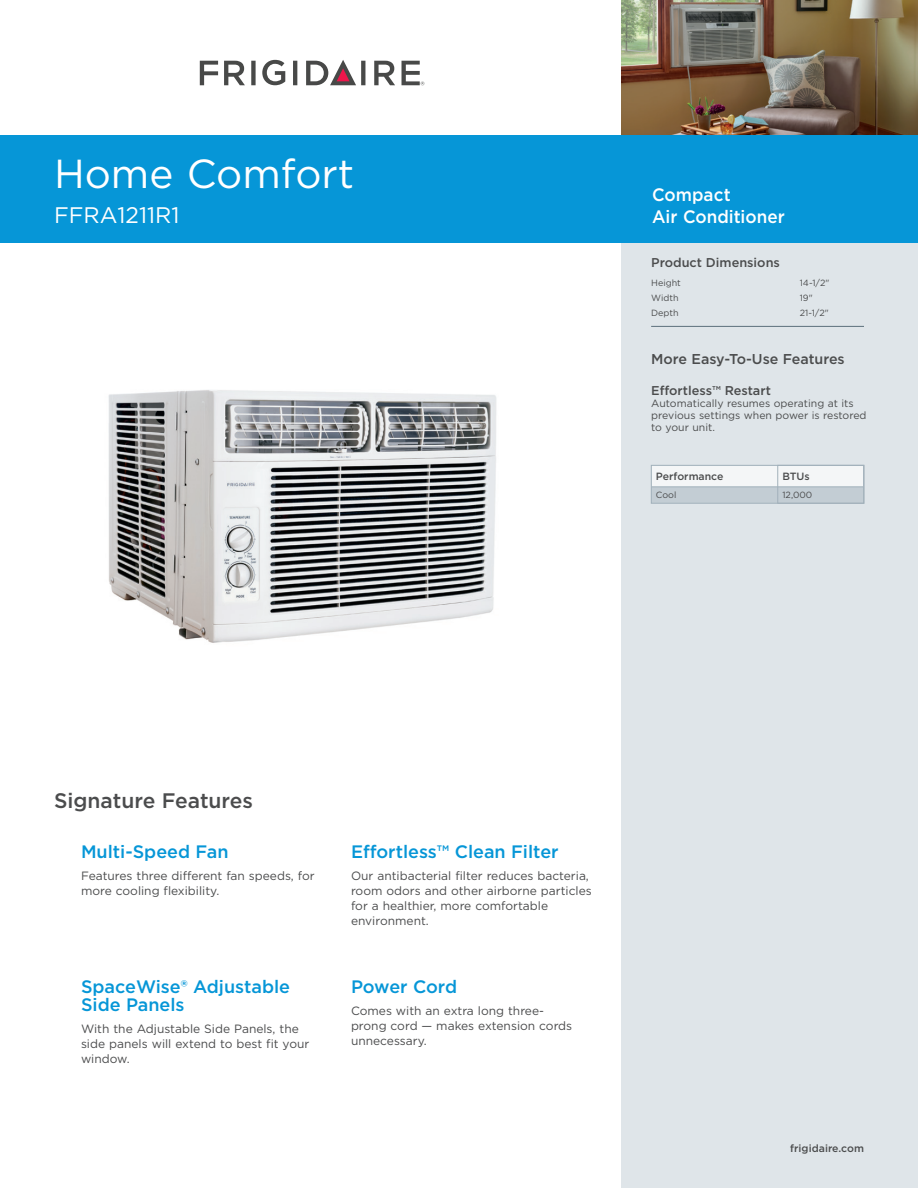
<style>
.page{position:relative;width:918px;height:1188px;background:#fff}
.page>*{position:absolute;margin:0;border:0;box-sizing:border-box;transform-origin:0 0}
.t1{font:40.5px "Gotham";color:#fff}
.t2{font:22.5px "Gotham";color:#fff}
.t3{font:500 21px "Gotham";color:#4b4c4d}
.t4{font:500 18px/18px "Gotham";color:#0696d7}
.t5{font:500 18px/22.5px "Gotham";color:#fff;scale:.95 1}
.t6{font:500 14.25px "Gotham";color:#4b4c4d}
.t7{font:500 12.75px "Gotham";color:#4b4c4d}
.t8{font:12px/15px "Gotham";color:#4b4c4d}
.t9{font:10.5px/12px "Gotham";color:#4b4c4d}
.t10{font:500 10.5px "Gotham";color:#4b4c4d}
.t11{font:9px "Gotham";color:#4b4c4d}
</style>
<div class="page">
<div style="left:621px;top:0;width:297px;height:1188px;background:#dfe5e9"></div>
<hr style="left:651px;top:326px;width:213px;height:1px;background:#5b6f7b">
<img style="left:621px;top:0;width:297px;height:135px">
<div style="left:0;top:135px;width:918px;height:108px;background:#0696d7"></div>
<svg style="left:262px;top:60px;width:23px;height:25px"></svg>
<svg style="left:200px;top:61px;width:18px;height:24px"></svg>
<svg style="left:224px;top:61px;width:21px;height:24px"></svg>
<svg style="left:251px;top:61px;width:5px;height:24px"></svg>
<svg style="left:293px;top:61px;width:4px;height:24px"></svg>
<svg style="left:374px;top:61px;width:21px;height:24px"></svg>
<svg style="left:306px;top:60px;width:59px;height:25px"></svg>
<svg style="left:402px;top:61px;width:22px;height:24px"></svg>
<div style="left:651px;top:465px;width:213px;height:38px;background:#c3cdd4"></div>
<div style="left:651px;top:465px;width:212px;height:22px;background:#f4f6f7"></div>
<hr style="left:651px;top:487px;width:212px;height:1px;background:#a2b1bb">
<div style="left:651px;top:465px;width:213px;height:38px;border:1px solid #a2b1bb"></div>
<div style="left:778px;top:465px;width:86px;height:38px;border:1px solid #a2b1bb"></div>
<img style="left:108px;top:390px;width:389px;height:253px">
<h1 class="t1" style="left:54px;top:147px;width:302px">Home Comfort</h1>
<h2 class="t2" style="left:54px;top:201px;width:127px">FFRA1211R1</h2>
<h3 class="t5" style="left:652px;top:183px;width:141px">Compact<br>Air Conditioner</h3>
<p class="t7" style="left:651px;top:254px;width:130px">Product Dimensions</p>
<p class="t11" style="left:651px;top:277px;width:31px">Height</p>
<p class="t11" style="left:800px;top:277px;width:31px">14-1/2"</p>
<p class="t11" style="left:651px;top:292px;width:29px">Width</p>
<p class="t11" style="left:800px;top:292px;width:15px">19"</p>
<p class="t11" style="left:651px;top:307px;width:29px">Depth</p>
<p class="t11" style="left:800px;top:307px;width:30px">21-1/2"</p>
<p class="t6" style="left:651px;top:349px;width:195px">More Easy-To-Use Features</p>
<p class="t7" style="left:651px;top:383px;width:121px">Effortless™ Restart</p>
<p class="t9" style="left:651px;top:397px;width:217px">Automatically resumes operating at its previous settings when power is restored to your unit.</p>
<p class="t10" style="left:656px;top:469px;width:69px">Performance</p>
<p class="t11" style="left:656px;top:489px;width:22px">Cool</p>
<p class="t10" style="left:782px;top:469px;width:29px">BTUs</p>
<p class="t11" style="left:782px;top:489px;width:31px">12,000</p>
<h3 class="t3" style="left:54px;top:787px;width:201px">Signature Features</h3>
<h3 class="t4" style="left:81px;top:843px;width:149px">Multi-Speed Fan</h3>
<p class="t8" style="left:81px;top:868px;width:235px">Features three different fan speeds, for more cooling flexibility.</p>
<h3 class="t4" style="left:81px;top:977px;width:211px">SpaceWise® Adjustable<br>Side Panels</h3>
<p class="t8" style="left:81px;top:1021px;width:230px">With the Adjustable Side Panels, the side panels will extend to best fit your window.</p>
<h3 class="t4" style="left:351px;top:843px;width:209px">Effortless™ Clean Filter</h3>
<p class="t8" style="left:351px;top:868px;width:242px">Our antibacterial filter reduces bacteria, room odors and other airborne particles for a healthier, more comfortable environment.</p>
<h3 class="t4" style="left:351px;top:977px;width:108px">Power Cord</h3>
<p class="t8" style="left:351px;top:1003px;width:223px">Comes with an extra long three&shy;prong cord — makes extension cords unnecessary.</p>
<p class="t10" style="left:790px;top:1141px;width:75px">frigidaire.com</p>
</div>
